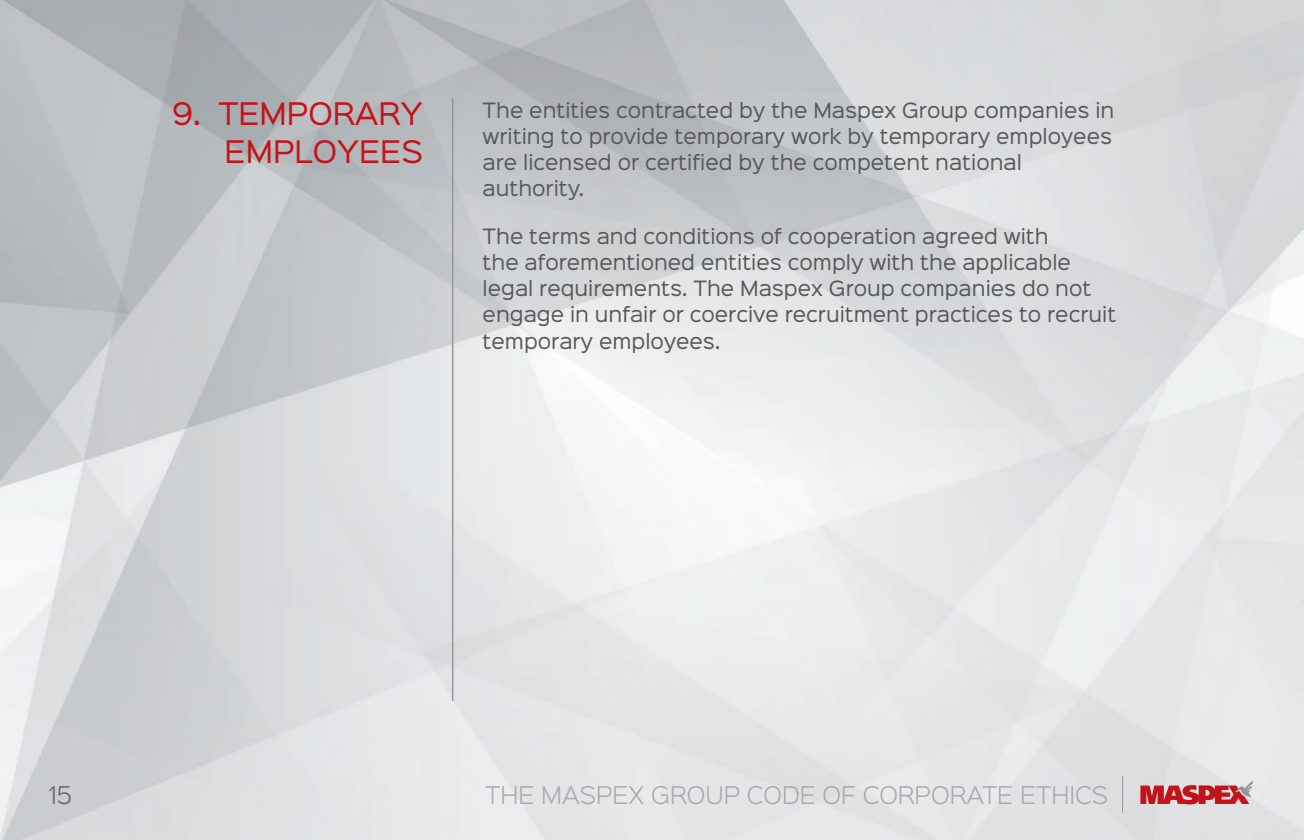
<style>
.page{position:relative;width:1304px;height:840px;background:#fff}
.page>*{position:absolute;margin:0;border:0;box-sizing:border-box;transform-origin:0 0}
.tytul{font:28px/38px "Sinkin Sans 400";color:#c4121a;text-align:right}
.t1{font:300 22px "Sinkin Sans 300";color:#a8a9ad}
.t2{font:300 22px "Sinkin Sans 300";color:#636366}
.txt{font:19px/26px "Sinkin Sans 400";color:#57585a}
</style>
<div class="page">
<svg style="left:1140px;top:780px;width:113px;height:24px"></svg>
<hr style="left:452px;top:98px;width:1px;height:602px;background:#939598">
<hr style="left:1122px;top:776px;width:1px;height:36px;background:#939598">
<p class="tytul" style="left:172px;top:92px;width:252px">9. TEMPORARY<br>EMPLOYEES</p>
<p class="txt" style="left:483px;top:95px;width:633px">The entities contracted by the Maspex Group companies in writing to provide temporary work by temporary employees are licensed or certified by the competent national authority.</p>
<p class="txt" style="left:483px;top:222px;width:635px">The terms and conditions of cooperation agreed with<br>the aforementioned entities comply with the applicable legal requirements. The Maspex Group companies do not engage in unfair or coercive recruitment practices to recruit temporary employees.</p>
<p class="t2" style="left:49px;top:776px;width:25px">15</p>
<p class="t1" style="left:485px;top:776px;width:624px">THE MASPEX GROUP CODE OF CORPORATE ETHICS</p>
</div>
